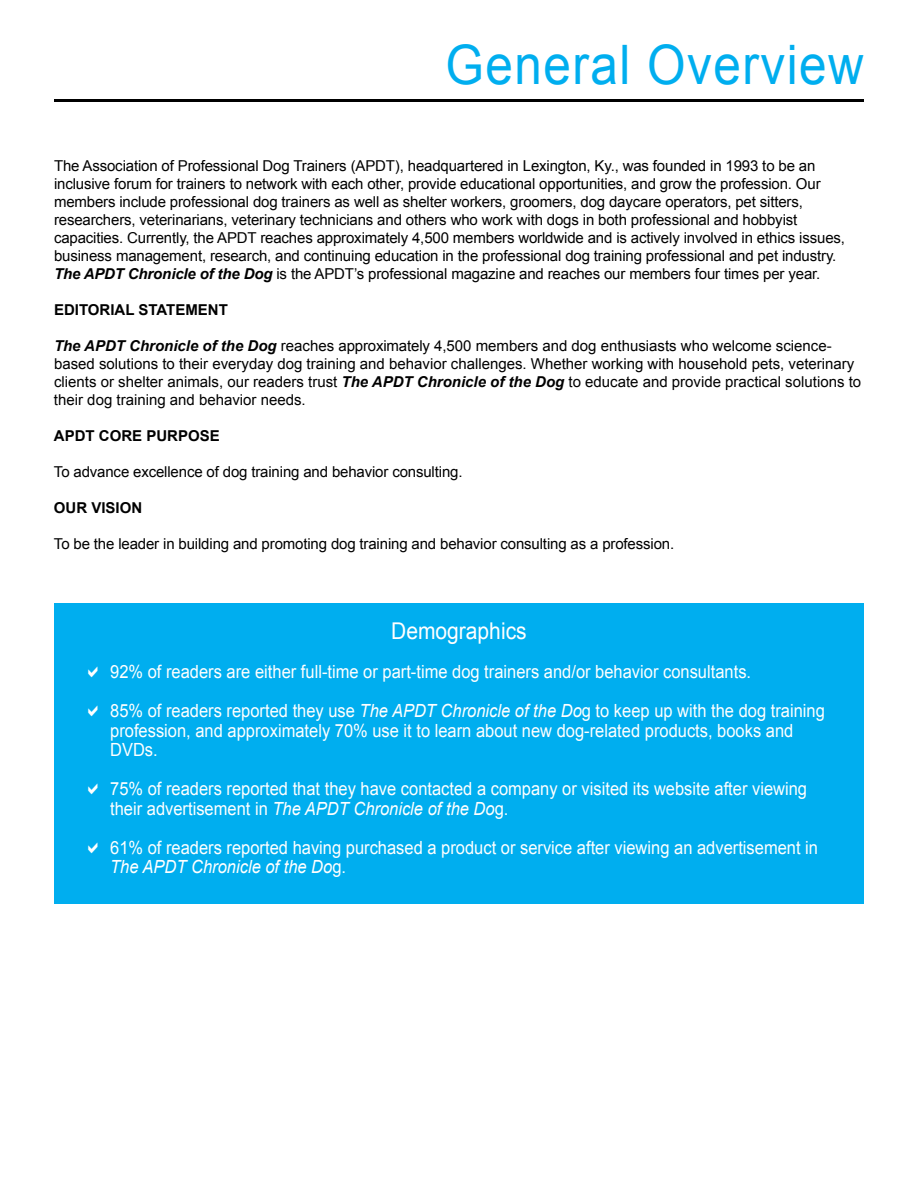
<style>
.page{position:relative;width:918px;height:1188px;background:#fff}
.page>*{position:absolute;margin:0;border:0;box-sizing:border-box;transform-origin:0 0}
.t1{font:54.45px "Arial";letter-spacing:.03em;color:#00aeef;scale:.91 1}
.t2{font:23.1px "Arial";color:#fff;scale:.91 1}
.t3{font:18.15px/19.5px "Arial";color:#fff;scale:.91 1}
.t4{font:15px/18px "Arial";letter-spacing:-.01em;color:#000}
.t5{font:700 15px "Arial";color:#000}
.s1{font-weight:700;font-style:italic}
.s2{font-style:italic}
</style>
<div class="page">
<div style="left:54px;top:603px;width:810px;height:300px;background:#00aeef"></div>
<hr style="left:54px;top:99px;width:810px;height:3px;background:#000">
<h1 class="t1" style="left:446px;top:29px;width:461px">General Overview</h1>
<p class="t4" style="left:54px;top:157px;width:793px">The Association of Professional Dog Trainers (APDT), headquartered in Lexington, Ky., was founded in 1993 to be an inclusive forum for trainers to network with each other, provide educational opportunities, and grow the profession. Our members include professional dog trainers as well as shelter workers, groomers, dog daycare operators, pet sitters, researchers, veterinarians, veterinary technicians and others who work with dogs in both professional and hobbyist capacities. Currently, the APDT reaches approximately 4,500 members worldwide and is actively involved in ethics issues, business management, research, and continuing education in the professional dog training professional and pet industry.<br><span class="s1">The APDT Chronicle of the Dog</span> is the APDT’s professional magazine and reaches our members four times per year.</p>
<p class="t5" style="left:54px;top:300px;width:175px">EDITORIAL STATEMENT</p>
<p class="t4" style="left:54px;top:337px;width:809px"><span class="s1">The APDT Chronicle of the Dog</span> reaches approximately 4,500 members and dog enthusiasts who welcome science&shy;based solutions to their everyday dog training and behavior challenges. Whether working with household pets, veterinary clients or shelter animals, our readers trust <span class="s1">The APDT Chronicle of the Dog</span> to educate and provide practical solutions to their dog training and behavior needs.</p>
<p class="t5" style="left:54px;top:426px;width:167px">APDT CORE PURPOSE</p>
<p class="t4" style="left:54px;top:463px;width:410px">To advance excellence of dog training and behavior consulting.</p>
<p class="t5" style="left:54px;top:498px;width:90px">OUR VISION</p>
<p class="t4" style="left:54px;top:535px;width:622px">To be the leader in building and promoting dog training and behavior consulting as a profession.</p>
<h2 class="t2" style="left:391px;top:616px;width:150px">Demographics</h2>
<p class="t3" style="left:110px;top:653px;width:787px;line-height:39px">92% of readers are either full-time or part-time dog trainers and/or behavior consultants.<br>85% of readers reported they use <span class="s2">The APDT Chronicle of the Do</span>g to keep up with the dog training</p>
<p class="t3" style="left:110px;top:721px;width:752px">profession, and approximately 70% use it to learn about new dog-related products, books and<br>DVDs.</p>
<p class="t3" style="left:110px;top:779px;width:767px">75% of readers reported that they have contacted a company or visited its website after viewing their advertisement in <span class="s2">The APDT Chronicle of the Do</span>g.</p>
<p class="t3" style="left:110px;top:838px;width:780px">61% of readers reported having purchased a product or service after viewing an advertisement in<br><span class="s2">The APDT Chronicle of the Do</span>g.</p>
</div>
